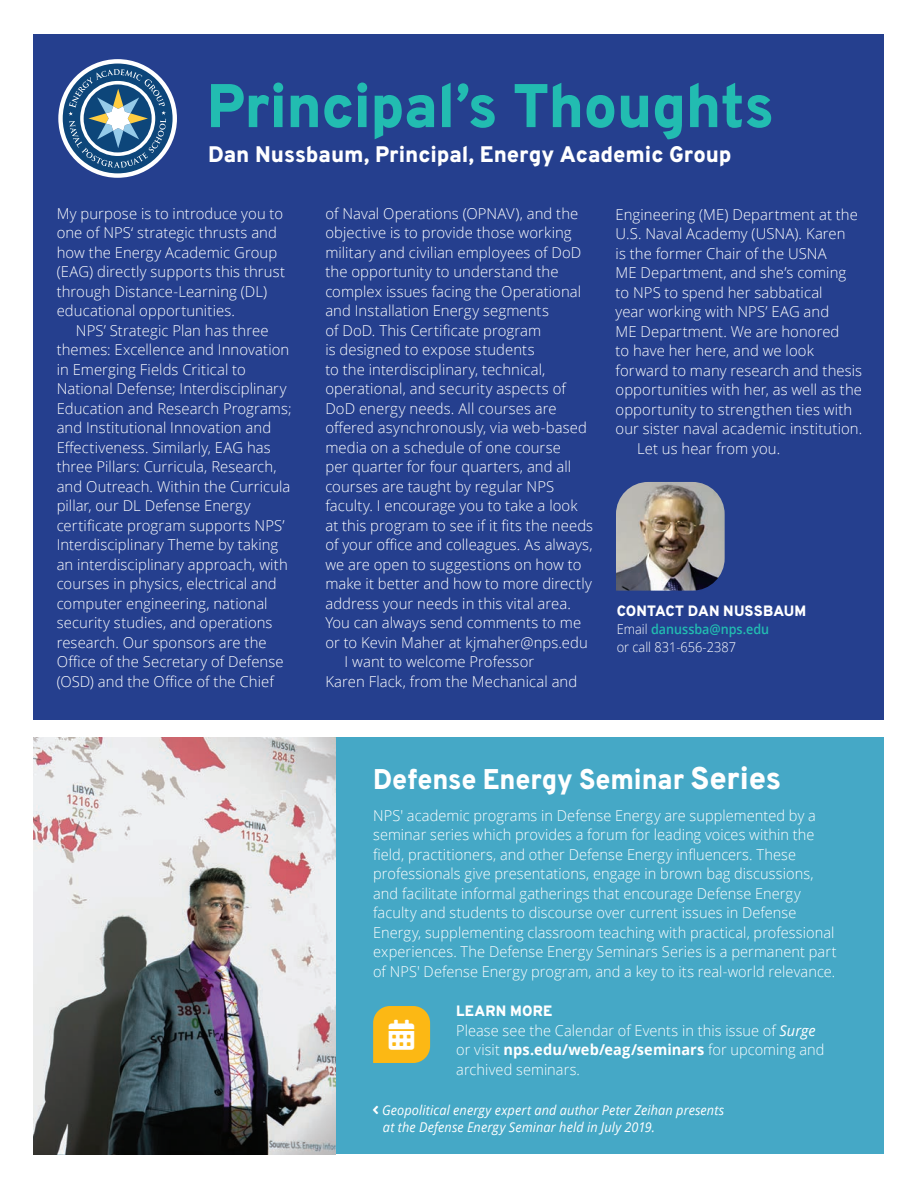
<style>
.page{position:relative;width:918px;height:1188px;background:#fff}
.page>*{position:absolute;margin:0;border:0;box-sizing:border-box;transform-origin:0 0}
.t1{font:800 61.5px "Overpass";letter-spacing:-.01em;color:#22bcb1;scale:.96 1}
.t2{font:800 28.5px "Overpass";color:#fff;scale:.93 1}
.t3{font:800 22.5px "Overpass";color:#fff}
.t4{font:300 15px/19.5px "Open Sans";letter-spacing:.005em;color:#fff}
.t5{font:800 15px "Overpass";letter-spacing:.005em;color:#fff}
.t6{font:italic 13.5px/16.5px "Open Sans";letter-spacing:.01em;color:#fff;scale:.94 1}
.t7{font:300 13.5px/18px "Open Sans";color:#fff;scale:.95 1}
.s1{font-weight:600;color:#22bcb1}
.s2{font-size:31.5px}
.s3{font-family:"Overpass";font-weight:800}
.s4{font-weight:400;font-style:italic}
.s5{font-weight:700}
</style>
<div class="page">
<div style="left:34px;top:34px;width:850px;height:685px;background:#253f8e"></div>
<svg style="left:58px;top:59px;width:119px;height:119px"></svg>
<div style="left:63px;top:64px;width:110px;height:109px;background:#0d467a;border-radius:50%"></div>
<svg style="left:69px;top:69px;width:97px;height:99px"></svg>
<img style="left:616px;top:482px;width:109px;height:109px">
<div style="left:34px;top:738px;width:850px;height:416px;background:#45a8c6"></div>
<img style="left:34px;top:738px;width:302px;height:416px">
<svg style="left:373px;top:1006px;width:57px;height:57px"></svg>
<p class="t1" style="left:207px;top:62px;width:593px">Principal’s Thoughts</p>
<p class="t3" style="left:208px;top:138px;width:525px">Dan Nussbaum, Principal, Energy Academic Group</p>
<p class="t4" style="left:57px;top:203px;width:228px">My purpose is to introduce you to</p>
<p class="t4" style="left:57px;top:223px;width:222px">one of NPS‘ strategic thrusts and</p>
<p class="t4" style="left:57px;top:242px;width:222px">how the Energy Academic Group</p>
<p class="t4" style="left:57px;top:262px;width:230px">(EAG) directly supports this thrust</p>
<p class="t4" style="left:57px;top:281px;width:212px">through Distance-Learning (DL)</p>
<p class="t4" style="left:57px;top:301px;width:180px">educational opportunities.</p>
<p class="t4" style="left:76px;top:320px;width:194px">NPS’ Strategic Plan has three</p>
<p class="t4" style="left:57px;top:340px;width:234px">themes: Excellence and Innovation</p>
<p class="t4" style="left:57px;top:359px;width:191px">in Emerging Fields Critical to</p>
<p class="t4" style="left:57px;top:379px;width:232px">National Defense; Interdisciplinary</p>
<p class="t4" style="left:57px;top:398px;width:236px">Education and Research Programs;</p>
<p class="t4" style="left:57px;top:418px;width:216px">and Institutional Innovation and</p>
<p class="t4" style="left:57px;top:437px;width:216px">Effectiveness. Similarly, EAG has</p>
<p class="t4" style="left:57px;top:457px;width:221px">three Pillars: Curricula, Research,</p>
<p class="t4" style="left:57px;top:476px;width:235px">and Outreach. Within the Curricula</p>
<p class="t4" style="left:57px;top:496px;width:196px">pillar, our DL Defense Energy</p>
<p class="t4" style="left:57px;top:515px;width:229px">certificate program supports NPS’</p>
<p class="t4" style="left:57px;top:535px;width:223px">Interdisciplinary Theme by taking</p>
<p class="t4" style="left:57px;top:554px;width:233px">an interdisciplinary approach, with</p>
<p class="t4" style="left:57px;top:574px;width:222px">courses in physics, electrical and</p>
<p class="t4" style="left:57px;top:593px;width:212px">computer engineering, national</p>
<p class="t4" style="left:57px;top:613px;width:217px">security studies, and operations</p>
<p class="t4" style="left:57px;top:632px;width:212px">research. Our sponsors are the</p>
<p class="t4" style="left:57px;top:652px;width:228px">Office of the Secretary of Defense</p>
<p class="t4" style="left:57px;top:671px;width:219px">(OSD) and the Office of the Chief</p>
<p class="t4" style="left:325px;top:203px;width:255px">of Naval Operations (OPNAV), and the</p>
<p class="t4" style="left:325px;top:223px;width:248px">objective is to provide those working</p>
<p class="t4" style="left:325px;top:242px;width:257px">military and civilian employees of DoD</p>
<p class="t4" style="left:325px;top:262px;width:235px">the opportunity to understand the</p>
<p class="t4" style="left:325px;top:281px;width:257px">complex issues facing the Operational</p>
<p class="t4" style="left:325px;top:301px;width:225px">and Installation Energy segments</p>
<p class="t4" style="left:325px;top:320px;width:217px">of DoD. This Certificate program</p>
<p class="t4" style="left:325px;top:340px;width:211px">is designed to expose students</p>
<p class="t4" style="left:325px;top:359px;width:222px">to the interdisciplinary, technical,</p>
<p class="t4" style="left:325px;top:379px;width:242px">operational, and security aspects of</p>
<p class="t4" style="left:325px;top:398px;width:233px">DoD energy needs. All courses are</p>
<p class="t4" style="left:325px;top:418px;width:263px">offered asynchronously, via web-based</p>
<p class="t4" style="left:325px;top:437px;width:237px">media on a schedule of one course</p>
<p class="t4" style="left:325px;top:457px;width:247px">per quarter for four quarters, and all</p>
<p class="t4" style="left:325px;top:476px;width:230px">courses are taught by regular NPS</p>
<p class="t4" style="left:325px;top:496px;width:254px">faculty. I encourage you to take a look</p>
<p class="t4" style="left:325px;top:515px;width:269px">at this program to see if it fits the needs</p>
<p class="t4" style="left:325px;top:535px;width:269px">of your office and colleagues. As always,</p>
<p class="t4" style="left:325px;top:554px;width:258px">we are open to suggestions on how to</p>
<p class="t4" style="left:325px;top:574px;width:268px">make it better and how to more directly</p>
<p class="t4" style="left:325px;top:593px;width:247px">address your needs in this vital area.</p>
<p class="t4" style="left:325px;top:613px;width:257px">You can always send comments to me</p>
<p class="t4" style="left:325px;top:632px;width:264px">or to Kevin Maher at kjmaher@nps.edu</p>
<p class="t4" style="left:345px;top:652px;width:191px">I want to welcome Professor</p>
<p class="t4" style="left:325px;top:671px;width:253px">Karen Flack, from the Mechanical and</p>
<p class="t4" style="left:616px;top:204px;width:244px">Engineering (ME) Department at the</p>
<p class="t4" style="left:616px;top:224px;width:231px">U.S. Naval Academy (USNA). Karen</p>
<p class="t4" style="left:616px;top:243px;width:213px">is the former Chair of the USNA</p>
<p class="t4" style="left:616px;top:263px;width:232px">ME Department, and she’s coming</p>
<p class="t4" style="left:616px;top:282px;width:209px">to NPS to spend her sabbatical</p>
<p class="t4" style="left:616px;top:302px;width:215px">year working with NPS’ EAG and</p>
<p class="t4" style="left:616px;top:321px;width:225px">ME Department. We are honored</p>
<p class="t4" style="left:616px;top:341px;width:200px">to have her here, and we look</p>
<p class="t4" style="left:616px;top:360px;width:248px">forward to many research and thesis</p>
<p class="t4" style="left:616px;top:380px;width:248px">opportunities with her, as well as the</p>
<p class="t4" style="left:616px;top:399px;width:238px">opportunity to strengthen ties with</p>
<p class="t4" style="left:616px;top:419px;width:248px">our sister naval academic institution.</p>
<p class="t4" style="left:637px;top:438px;width:145px">Let us hear from you.</p>
<p class="t5" style="left:617px;top:600px;width:191px">CONTACT DAN NUSSBAUM</p>
<p class="t7" style="left:617px;top:619px;width:162px">Email <span class="s1">danussba@nps.edu </span>or call 831-656-2387</p>
<p class="t2" style="left:373px;top:759px;width:440px">Defense Energy Seminar <span class="s2">Series</span></p>
<p class="t4" style="left:373px;top:805px;width:465px">NPS' academic programs in Defense Energy are supplemented by a seminar series which provides a forum for leading voices within the field, practitioners, and other Defense Energy influencers. These professionals give presentations, engage in brown bag discussions, and facilitate informal gatherings that encourage Defense Energy faculty and students to discourse over current issues in Defense Energy, supplementing classroom teaching with practical, professional experiences. The Defense Energy Seminars Series is a permanent part of NPS' Defense Energy program, and a key to its real-world relevance.</p>
<p class="t4" style="left:456px;top:1000px;width:370px"><span class="s3">LEARN MORE<br></span>Please see the Calendar of Events in this issue of <span class="s4">Surge </span>or visit <span class="s5">nps.edu/web/eag/seminars</span> for upcoming and archived seminars.</p>
<p class="t6" style="left:382px;top:1102px;width:365px">Geopolitical energy expert and author Peter Zeihan presents at the Defense Energy Seminar held in July 2019.</p>
</div>
